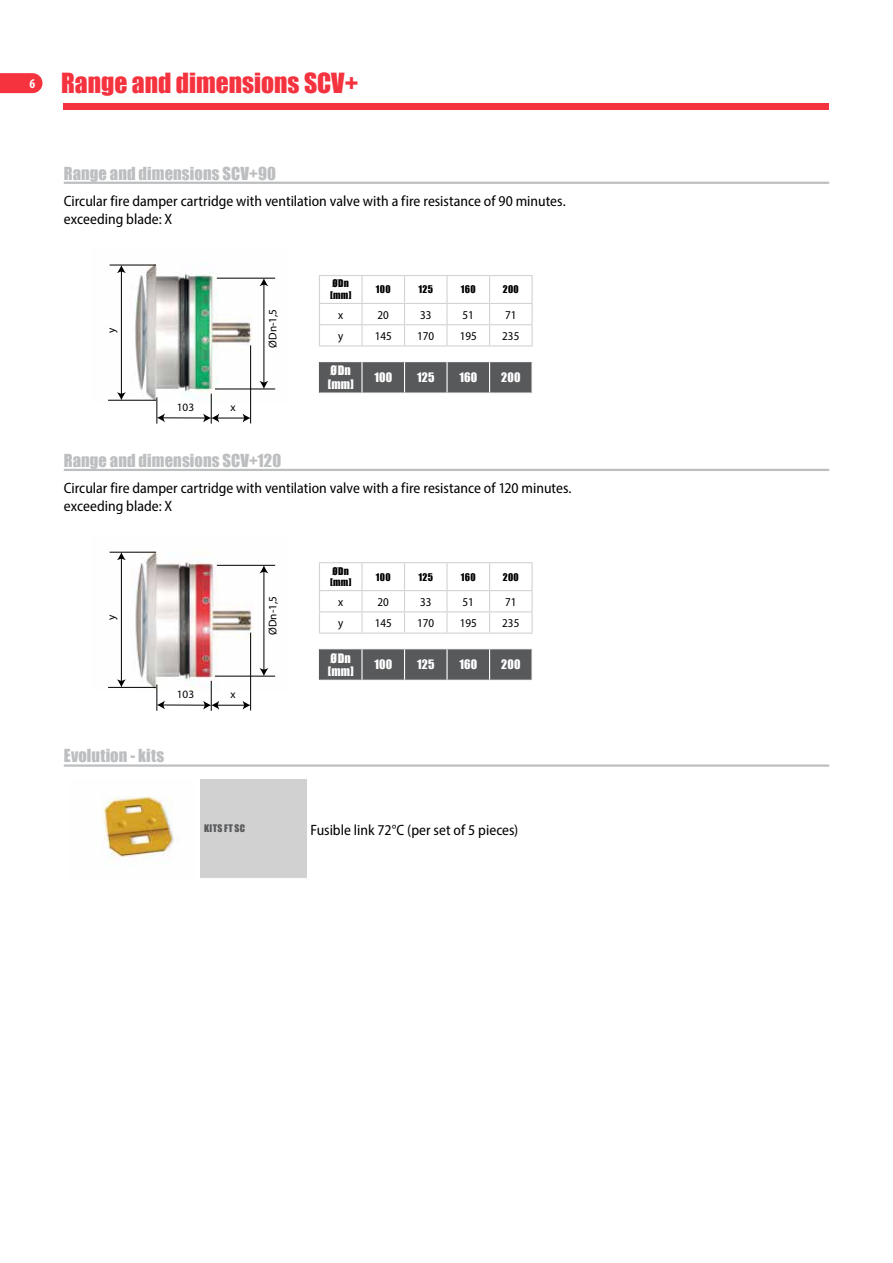
<style>
.page{position:relative;width:893px;height:1263px;background:#fff}
.page>*{position:absolute;margin:0;border:0;box-sizing:border-box;transform-origin:0 0}
.t1{font:25.5px "Impact";color:#f5333f}
.t2{font:16.5px "Impact";letter-spacing:.005em;color:#bcbec0}
.t3{font:semi-condensed 15px/18px "Myriad Pro";color:#000}
.t4{font:semi-condensed 12px "Myriad Pro";color:#000}
.t5{font:12px/13.5px "Impact";letter-spacing:.02em;color:#fff}
.t6{font:11.25px "Myriad Pro";color:#000}
.t7{font:9.75px/11.7px "Impact";letter-spacing:.025em;color:#000}
.t8{font:9.6px "Impact";letter-spacing:.04em;color:#58595b}
</style>
<div class="page">
<div style="left:64px;top:103px;width:765px;height:6px;background:#f5333f"></div>
<svg style="left:0;top:73px;width:43px;height:20px"></svg>
<hr style="left:64px;top:182px;width:765px;height:2px;background:#bcbec0">
<hr style="left:64px;top:469px;width:765px;height:2px;background:#bcbec0">
<hr style="left:64px;top:764px;width:765px;height:3px;background:#bcbec0">
<img style="left:108px;top:263px;width:168px;height:140px">
<hr style="left:217px;top:278px;width:58px;height:1px;background:#000">
<hr style="left:215px;top:389px;width:60px;height:1px;background:#000">
<hr style="left:264px;top:284px;width:1px;height:99px;background:#000">
<svg style="left:259px;top:381px;width:9px;height:8px"></svg>
<svg style="left:259px;top:278px;width:9px;height:8px"></svg>
<hr style="left:211px;top:394px;width:1px;height:30px;background:#000">
<hr style="left:250px;top:345px;width:1px;height:78px;background:#000">
<hr style="left:163px;top:418px;width:43px;height:1px;background:#000">
<svg style="left:157px;top:397px;width:8px;height:27px"></svg>
<svg style="left:203px;top:413px;width:48px;height:9px"></svg>
<hr style="left:110px;top:265px;width:46px;height:1px;background:#000">
<hr style="left:108px;top:400px;width:48px;height:1px;background:#000">
<hr style="left:121px;top:271px;width:1px;height:124px;background:#000">
<svg style="left:117px;top:392px;width:9px;height:8px"></svg>
<svg style="left:117px;top:265px;width:9px;height:8px"></svg>
<hr style="left:490px;top:275px;width:43px;height:1px;background:#d1d3d4">
<hr style="left:531px;top:276px;width:2px;height:27px;background:#d1d3d4">
<hr style="left:490px;top:303px;width:43px;height:1px;background:#d1d3d4">
<hr style="left:531px;top:304px;width:2px;height:20px;background:#d1d3d4">
<hr style="left:490px;top:324px;width:43px;height:1px;background:#d1d3d4">
<svg style="left:319px;top:275px;width:213px;height:70px"></svg>
<hr style="left:531px;top:325px;width:2px;height:20px;background:#d1d3d4">
<hr style="left:319px;top:345px;width:43px;height:1px;background:#d1d3d4">
<hr style="left:362px;top:345px;width:42px;height:1px;background:#d1d3d4">
<hr style="left:404px;top:345px;width:43px;height:1px;background:#d1d3d4">
<hr style="left:447px;top:345px;width:43px;height:1px;background:#d1d3d4">
<hr style="left:490px;top:345px;width:43px;height:1px;background:#d1d3d4">
<div style="left:320px;top:362px;width:211px;height:30px;background:#58595b"></div>
<hr style="left:361px;top:362px;width:2px;height:30px;background:#fff">
<hr style="left:404px;top:362px;width:1px;height:30px;background:#fff">
<hr style="left:446px;top:362px;width:2px;height:30px;background:#fff">
<hr style="left:489px;top:362px;width:1px;height:30px;background:#fff">
<hr style="left:319px;top:362px;width:1px;height:30px;background:#58595b">
<img style="left:108px;top:551px;width:168px;height:140px">
<hr style="left:217px;top:565px;width:58px;height:1px;background:#000">
<hr style="left:215px;top:676px;width:60px;height:1px;background:#000">
<hr style="left:264px;top:571px;width:1px;height:99px;background:#000">
<svg style="left:259px;top:668px;width:9px;height:8px"></svg>
<svg style="left:259px;top:565px;width:9px;height:8px"></svg>
<hr style="left:211px;top:681px;width:1px;height:30px;background:#000">
<hr style="left:250px;top:633px;width:1px;height:78px;background:#000">
<hr style="left:163px;top:705px;width:43px;height:1px;background:#000">
<svg style="left:157px;top:684px;width:8px;height:27px"></svg>
<svg style="left:203px;top:701px;width:48px;height:9px"></svg>
<hr style="left:110px;top:552px;width:46px;height:1px;background:#000">
<hr style="left:108px;top:687px;width:48px;height:1px;background:#000">
<hr style="left:121px;top:558px;width:1px;height:124px;background:#000">
<svg style="left:117px;top:679px;width:9px;height:8px"></svg>
<svg style="left:117px;top:552px;width:9px;height:8px"></svg>
<hr style="left:319px;top:562px;width:43px;height:1px;background:#d1d3d4">
<hr style="left:362px;top:562px;width:42px;height:1px;background:#d1d3d4">
<hr style="left:404px;top:562px;width:43px;height:1px;background:#d1d3d4">
<hr style="left:447px;top:562px;width:43px;height:1px;background:#d1d3d4">
<hr style="left:490px;top:562px;width:43px;height:1px;background:#d1d3d4">
<hr style="left:531px;top:563px;width:2px;height:27px;background:#d1d3d4">
<hr style="left:490px;top:590px;width:43px;height:1px;background:#d1d3d4">
<hr style="left:531px;top:591px;width:2px;height:20px;background:#d1d3d4">
<hr style="left:490px;top:611px;width:43px;height:1px;background:#d1d3d4">
<svg style="left:319px;top:563px;width:213px;height:69px"></svg>
<hr style="left:531px;top:612px;width:2px;height:20px;background:#d1d3d4">
<hr style="left:319px;top:632px;width:43px;height:2px;background:#d1d3d4">
<hr style="left:362px;top:632px;width:42px;height:2px;background:#d1d3d4">
<hr style="left:404px;top:632px;width:43px;height:2px;background:#d1d3d4">
<hr style="left:447px;top:632px;width:43px;height:2px;background:#d1d3d4">
<hr style="left:490px;top:632px;width:43px;height:2px;background:#d1d3d4">
<svg style="left:320px;top:649px;width:211px;height:31px;background:#5b5c5e"></svg>
<hr style="left:361px;top:649px;width:2px;height:31px;background:#fff">
<hr style="left:404px;top:649px;width:1px;height:31px;background:#fff">
<hr style="left:446px;top:649px;width:2px;height:31px;background:#fff">
<hr style="left:489px;top:649px;width:1px;height:31px;background:#fff">
<hr style="left:319px;top:649px;width:1px;height:31px;background:#58595b">
<div style="left:200px;top:779px;width:106px;height:99px;background:#d1d1d1"></div>
<img style="left:103px;top:796px;width:71px;height:62px">
<h1 class="t1" style="left:30px;top:63px;width:330px"><sup>6</sup> Range and dimensions SCV+</h1>
<p class="t2" style="left:64px;top:160px;width:214px">Range and dimensions SCV+90</p>
<p class="t3" style="left:64px;top:192px;width:503px">Circular fire damper cartridge with ventilation valve with a fire resistance of 90 minutes. exceeding blade: X</p>
<p class="t6" style="left:104px;top:333px;width:7px;rotate:-90deg">y</p>
<p class="t6" style="left:177px;top:400px;width:19px">103</p>
<p class="t6" style="left:230px;top:400px;width:7px">x</p>
<p class="t6" style="left:266px;top:348px;width:40px;rotate:-90deg">ØDn-1,5</p>
<p class="t7" style="left:330px;top:278px;width:23px">ØDn [mm]</p>
<p class="t7" style="left:376px;top:283px;width:16px">100</p>
<p class="t7" style="left:419px;top:283px;width:16px">125</p>
<p class="t7" style="left:461px;top:283px;width:16px">160</p>
<p class="t7" style="left:503px;top:283px;width:17px">200</p>
<p class="t4" style="left:338px;top:307px;width:7px">x</p>
<p class="t4" style="left:378px;top:307px;width:13px">20</p>
<p class="t4" style="left:420px;top:307px;width:13px">33</p>
<p class="t4" style="left:463px;top:307px;width:13px">51</p>
<p class="t4" style="left:505px;top:307px;width:13px">71</p>
<p class="t4" style="left:338px;top:328px;width:7px">y</p>
<p class="t4" style="left:375px;top:328px;width:19px">145</p>
<p class="t4" style="left:417px;top:328px;width:19px">170</p>
<p class="t4" style="left:460px;top:328px;width:19px">195</p>
<p class="t4" style="left:502px;top:328px;width:19px">235</p>
<p class="t5" style="left:328px;top:364px;width:28px">ØDn [mm]</p>
<p class="t5" style="left:374px;top:370px;width:19px">100</p>
<p class="t5" style="left:417px;top:370px;width:19px">125</p>
<p class="t5" style="left:459px;top:370px;width:19px">160</p>
<p class="t5" style="left:501px;top:370px;width:21px">200</p>
<p class="t2" style="left:64px;top:447px;width:219px">Range and dimensions SCV+120</p>
<p class="t3" style="left:64px;top:479px;width:509px">Circular fire damper cartridge with ventilation valve with a fire resistance of 120 minutes. exceeding blade: X</p>
<p class="t6" style="left:104px;top:620px;width:7px;rotate:-90deg">y</p>
<p class="t6" style="left:177px;top:687px;width:19px">103</p>
<p class="t6" style="left:230px;top:687px;width:7px">x</p>
<p class="t2" style="left:64px;top:743px;width:102px">Evolution - kits</p>
<p class="t6" style="left:266px;top:635px;width:40px;rotate:-90deg">ØDn-1,5</p>
<p class="t7" style="left:330px;top:565px;width:23px">ØDn [mm]</p>
<p class="t7" style="left:376px;top:571px;width:16px">100</p>
<p class="t7" style="left:419px;top:571px;width:16px">125</p>
<p class="t7" style="left:461px;top:571px;width:16px">160</p>
<p class="t7" style="left:503px;top:571px;width:17px">200</p>
<p class="t4" style="left:338px;top:594px;width:7px">x</p>
<p class="t4" style="left:378px;top:594px;width:13px">20</p>
<p class="t4" style="left:420px;top:594px;width:13px">33</p>
<p class="t4" style="left:463px;top:594px;width:13px">51</p>
<p class="t4" style="left:505px;top:594px;width:13px">71</p>
<p class="t4" style="left:338px;top:616px;width:7px">y</p>
<p class="t4" style="left:375px;top:616px;width:19px">145</p>
<p class="t4" style="left:417px;top:616px;width:19px">170</p>
<p class="t4" style="left:460px;top:616px;width:19px">195</p>
<p class="t4" style="left:502px;top:616px;width:19px">235</p>
<p class="t5" style="left:328px;top:651px;width:28px">ØDn [mm]</p>
<p class="t5" style="left:374px;top:657px;width:19px">100</p>
<p class="t5" style="left:417px;top:657px;width:19px">125</p>
<p class="t5" style="left:459px;top:657px;width:19px">160</p>
<p class="t5" style="left:501px;top:657px;width:21px">200</p>
<p class="t8" style="left:204px;top:821px;width:43px">KITS FT SC</p>
<p class="t3" style="left:310px;top:820px;width:209px">Fusible link 72°C (per set of 5 pieces)</p>
</div>
